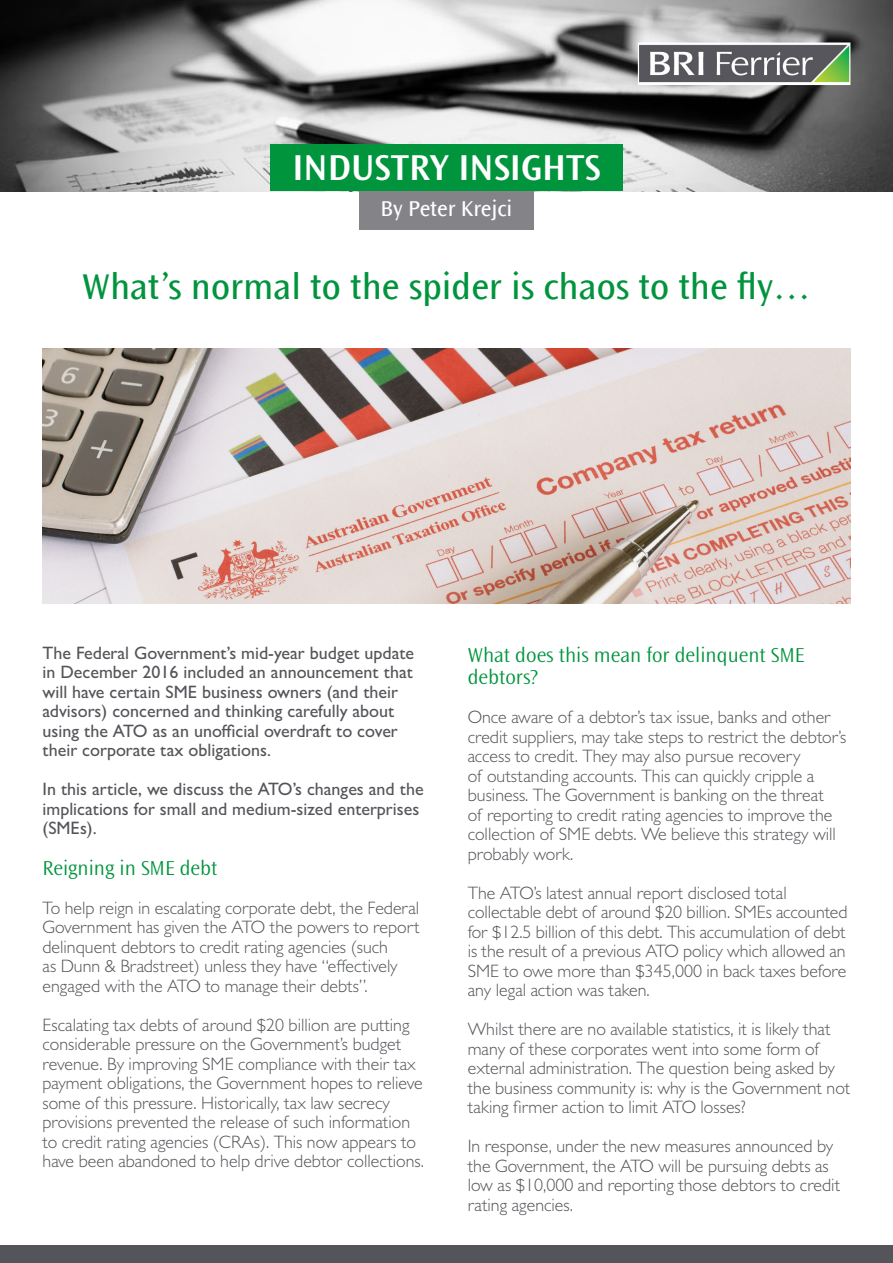
<style>
.page{position:relative;width:893px;height:1263px;background:#fff}
.page>*{position:absolute;margin:0;border:0;box-sizing:border-box;transform-origin:0 0}
.t1{font:37.5px "Ocean Sans Std";color:#00943d}
.t2{font:600 37.5px "Ocean Sans Std";color:#fff}
.t3{font:22.5px "Ocean Sans Std";color:#fff}
.t4{font:300 21px/22.5px "Ocean Sans Std";color:#00943d}
.t5{font:300 18px/19.5px "Gill Sans MT Pro";color:#54555a}
.t6{font:500 18px/19.5px "Gill Sans MT Pro";color:#54555a}
</style>
<div class="page">
<img style="left:0;top:0;width:893px;height:191px">
<div style="left:0;top:1246px;width:893px;height:17px;background:#54555a"></div>
<div style="left:270px;top:145px;width:353px;height:46px;background:#00943d"></div>
<div style="left:359px;top:191px;width:175px;height:39px;background:#848488"></div>
<img style="left:640px;top:45px;width:208px;height:38px">
<div style="left:638px;top:43px;width:212px;height:42px;border:1px solid #fff"></div>
<img style="left:43px;top:349px;width:807px;height:255px">
<h1 class="t2" style="left:292px;top:147px;width:310px">INDUSTRY INSIGHTS</h1>
<p class="t3" style="left:381px;top:196px;width:133px">By Peter Krejci</p>
<p class="t1" style="left:82px;top:266px;width:730px">What’s normal to the spider is chaos to the fly…</p>
<p class="t6" style="left:43px;top:643px;width:373px">The Federal Government’s mid-year budget update in December 2016 included an announcement that will have certain SME business owners (and their advisors) concerned and thinking carefully about using the ATO as an unofficial overdraft to cover their corporate tax obligations.</p>
<p class="t6" style="left:43px;top:779px;width:383px">In this article, we discuss the ATO’s changes and the implications for small and medium-sized enterprises (SMEs).</p>
<p class="t4" style="left:43px;top:857px;width:176px">Reigning in SME debt</p>
<p class="t5" style="left:43px;top:897px;width:379px">To help reign in escalating corporate debt, the Federal Government has given the ATO the powers to report delinquent debtors to credit rating agencies (such<br>as Dunn &amp; Bradstreet) unless they have “effectively engaged with the ATO to manage their debts”.</p>
<p class="t5" style="left:43px;top:1014px;width:383px">Escalating tax debts of around $20 billion are putting considerable pressure on the Government’s budget revenue. By improving SME compliance with their tax payment obligations, the Government hopes to relieve some of this pressure. Historically, tax law secrecy provisions prevented the release of such information to credit rating agencies (CRAs). This now appears to have been abandoned to help drive debtor collections.</p>
<p class="t4" style="left:468px;top:644px;width:338px">What does this mean for delinquent SME debtors?</p>
<p class="t5" style="left:468px;top:707px;width:380px">Once aware of a debtor’s tax issue, banks and other credit suppliers, may take steps to restrict the debtor’s access to credit. They may also pursue recovery<br>of outstanding accounts. This can quickly cripple a business. The Government is banking on the threat<br>of reporting to credit rating agencies to improve the collection of SME debts. We believe this strategy will probably work.</p>
<p class="t5" style="left:468px;top:882px;width:381px">The ATO’s latest annual report disclosed total collectable debt of around $20 billion. SMEs accounted for $12.5 billion of this debt. This accumulation of debt is the result of a previous ATO policy which allowed an SME to owe more than $345,000 in back taxes before any legal action was taken.</p>
<p class="t5" style="left:468px;top:1019px;width:384px">Whilst there are no available statistics, it is likely that many of these corporates went into some form of external administration. The question being asked by the business community is: why is the Government not taking firmer action to limit ATO losses?</p>
<p class="t5" style="left:468px;top:1136px;width:374px">In response, under the new measures announced by the Government, the ATO will be pursuing debts as low as $10,000 and reporting those debtors to credit rating agencies.</p>
</div>
